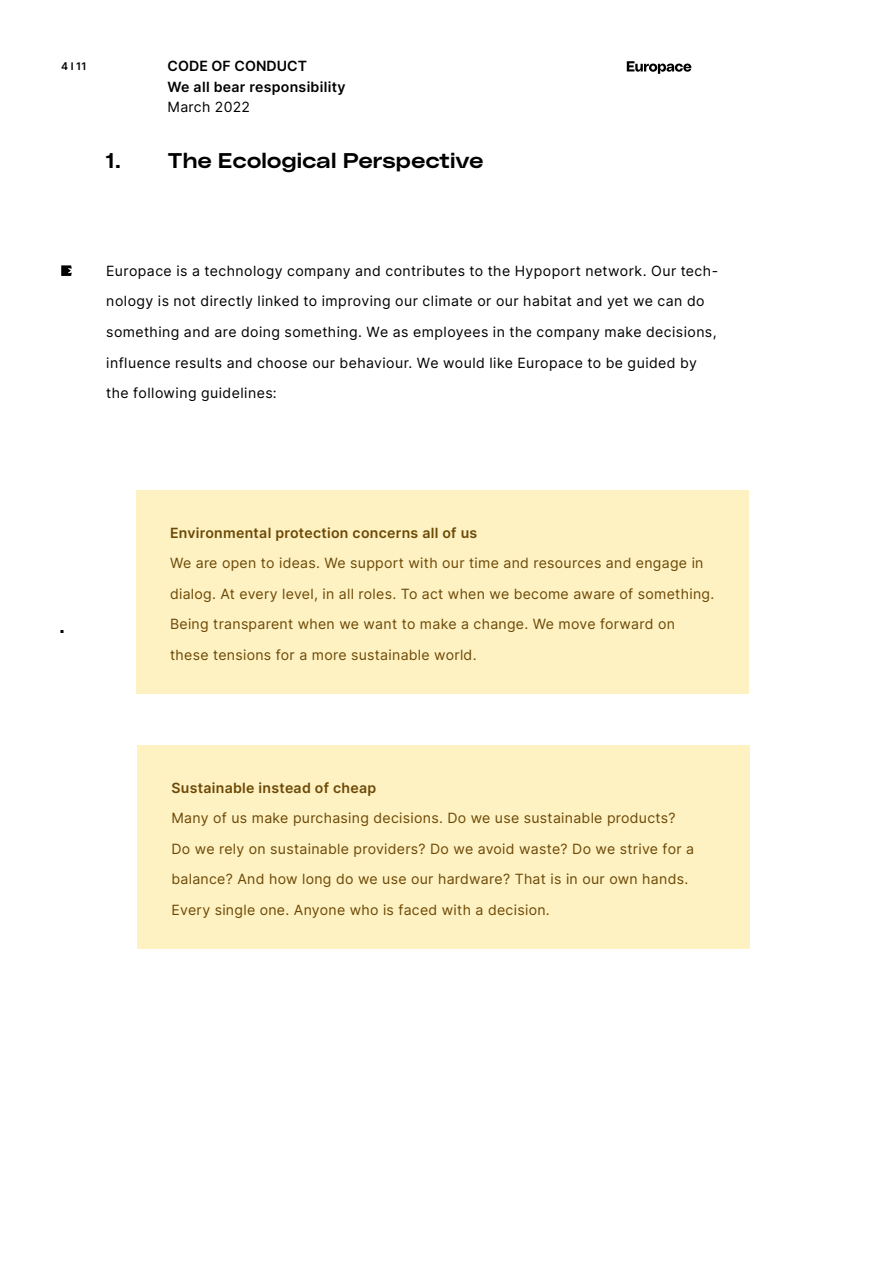
<style>
.page{position:relative;width:893px;height:1263px;background:#fff}
.page>*{position:absolute;margin:0;border:0;box-sizing:border-box;transform-origin:0 0}
.t1{font:21.15px "Poly Sans EP Median Wide";letter-spacing:.01em;color:#000}
.t2{font:14.1px/30.5px "Inter";letter-spacing:.02em;color:#6c4906}
.t3{font:14.1px/30.6px "Inter";letter-spacing:.03em;color:#000}
.t4{font:600 14.1px "Inter";letter-spacing:.02em;color:#6c4906}
.t5{font:600 14.1px/20.4px "Inter";letter-spacing:.02em;color:#000}
.t6{font:600 10.5px "Inter";color:#000}
</style>
<div class="page">
<svg style="left:627px;top:61px;width:64px;height:13px"></svg>
<svg style="left:61px;top:265px;width:11px;height:11px"></svg>
<div style="left:136px;top:490px;width:612px;height:204px;background:#fef1c2"></div>
<div style="left:137px;top:745px;width:613px;height:204px;background:#fef1c2"></div>
<p class="t6" style="left:61px;top:58px;width:27px">4 I 11</p>
<p class="t5" style="left:168px;top:56px;width:179px">CODE OF CONDUCT<br>We all bear responsibility</p>
<p class="t3" style="left:168px;top:92px;width:84px">March 2022</p>
<h1 class="t1" style="left:106px;top:144px;width:379px">1. The Ecological Perspective</h1>
<p class="t3" style="left:106px;top:255px;width:613px">Europace is a technology company and contributes to the Hypoport network. Our tech&shy;nology is not directly linked to improving our climate or our habitat and yet we can do something and are doing something. We as employees in the company make decisions, influence results and choose our behaviour. We would like Europace to be guided by the following guidelines:</p>
<p class="t4" style="left:170px;top:522px;width:309px">Environmental protection concerns all of us</p>
<p class="t2" style="left:170px;top:547px;width:546px">We are open to ideas. We support with our time and resources and engage in dialog. At every level, in all roles. To act when we become aware of something.<br>Being transparent when we want to make a change. We move forward on these tensions for a more sustainable world.</p>
<p class="t4" style="left:171px;top:777px;width:206px">Sustainable instead of cheap</p>
<p class="t2" style="left:171px;top:803px;width:524px">Many of us make purchasing decisions. Do we use sustainable products?<br>Do we rely on sustainable providers? Do we avoid waste? Do we strive for a balance? And how long do we use our hardware? That is in our own hands.<br>Every single one. Anyone who is faced with a decision.</p>
</div>
